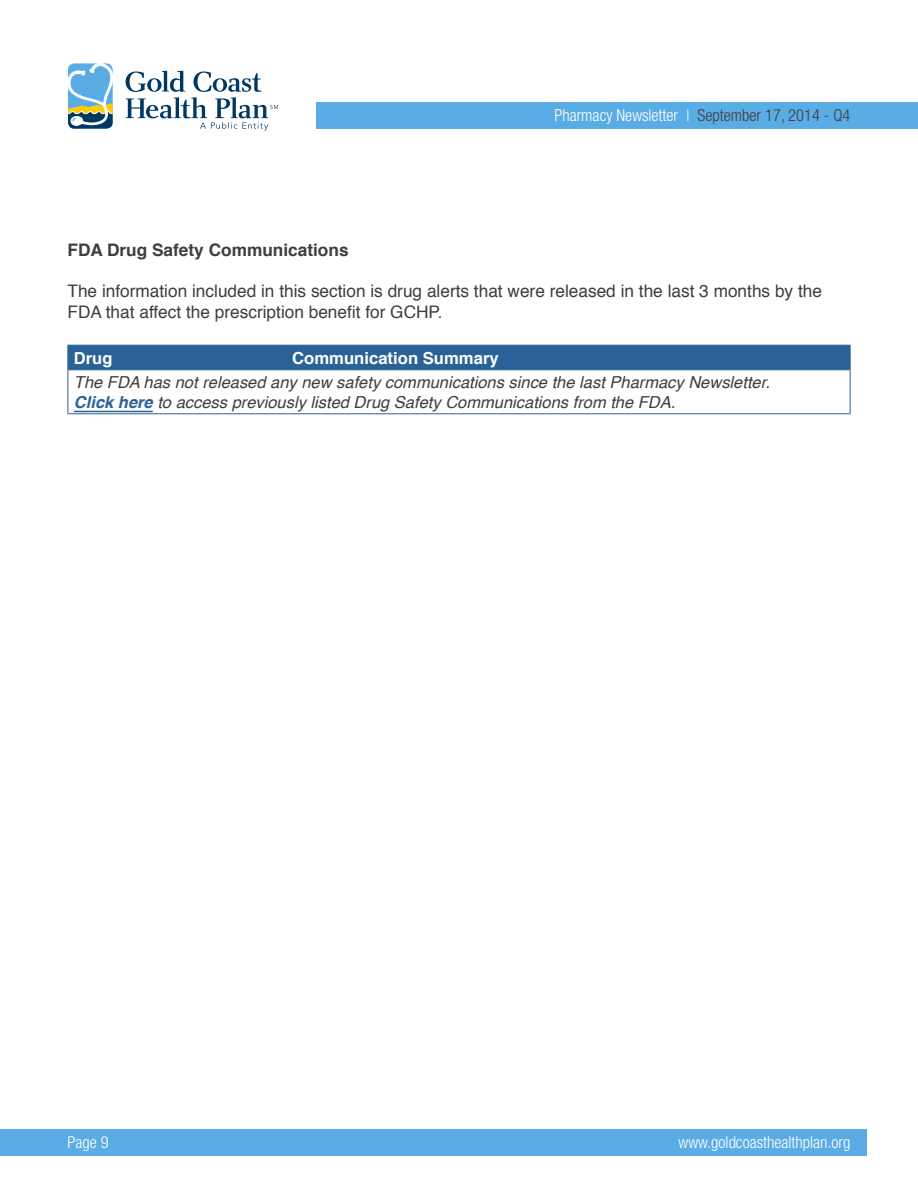
<style>
.page{position:relative;width:918px;height:1188px;background:#fff}
.page>*{position:absolute;margin:0;border:0;box-sizing:border-box;transform-origin:0 0}
.MAIN_BODY_Paragraphs{font:17.25px/20.7px "Helvetica";color:#3e3e3f}
.MAIN_BODY_Paragraphs-2{font:700 17.25px "Helvetica";color:#3e3e3f}
.t1{font:700 16.65px "Helvetica";color:#fff}
.t2{font:italic 16.5px/19.5px "Helvetica";color:#3e3e3f}
.t3{font:300 condensed 16.5px "Helvetica Neue";color:#fff}
.t4{font:700 16.5px "Helvetica";color:#fff}
.s1{color:#3e3e3f}
.s2{font-weight:700;color:#2a6297}
</style>
<div class="page">
<div style="left:316px;top:102px;width:602px;height:27px;background:#5aace5"></div>
<div style="left:0;top:1129px;width:866px;height:27px;background:#5aace5"></div>
<svg style="left:68px;top:63px;width:45px;height:66px"></svg>
<svg style="left:126px;top:71px;width:152px;height:60px"></svg>
<div style="left:67px;top:345px;width:784px;height:25px;background:#2a6297"></div>
<hr style="left:68px;top:369px;width:218px;height:1px;background:#2a6297">
<hr style="left:67px;top:370px;width:1px;height:43px;background:#2a6297">
<hr style="left:286px;top:369px;width:564px;height:1px;background:#2a6297">
<hr style="left:850px;top:370px;width:1px;height:43px;background:#2a6297">
<hr style="left:68px;top:413px;width:218px;height:1px;background:#2a6297">
<hr style="left:286px;top:413px;width:564px;height:1px;background:#2a6297">
<hr style="left:74px;top:411px;width:79px;height:1px;background:#2a6297">
<p class="t3" style="left:554px;top:105px;width:298px">Pharmacy Newsletter | <span class="s1">September 17, 2014 - Q4</span></p>
<p class="MAIN_BODY_Paragraphs-2" style="left:68px;top:236px;width:283px">FDA Drug Safety Communications</p>
<p class="MAIN_BODY_Paragraphs" style="left:68px;top:281px;width:756px">The information included in this section is drug alerts that were released in the last 3 months by the<br>FDA that affect the prescription benefit for GCHP.</p>
<p class="t4" style="left:74px;top:344px;width:40px">Drug</p>
<p class="t1" style="left:292px;top:344px;width:208px">Communication Summary</p>
<p class="t2" style="left:74px;top:373px;width:698px">The FDA has not released any new safety communications since the last Pharmacy Newsletter.<br><span class="s2">Click here</span> to access previously listed Drug Safety Communications from the FDA.</p>
<p class="t3" style="left:68px;top:1132px;width:43px">Page 9</p>
<p class="t3" style="left:679px;top:1132px;width:173px">www.goldcoasthealthplan.org</p>
</div>
